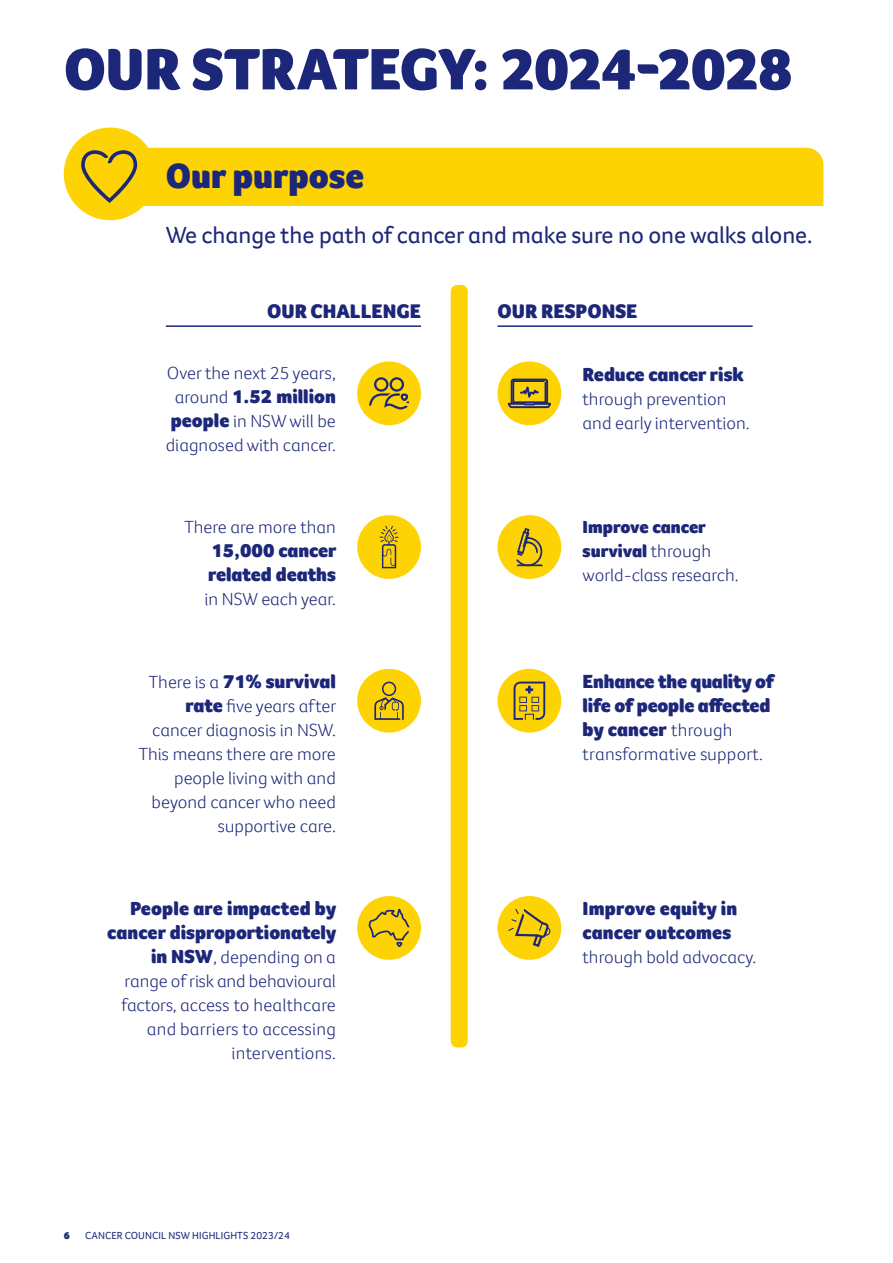
<style>
.page{position:relative;width:893px;height:1263px;background:#fff}
.page>*{position:absolute;margin:0;border:0;box-sizing:border-box;transform-origin:0 0}
.Section_Heading{font:900 60px "Foco CC";letter-spacing:-.03em;color:#1d2779}
.Strat-Header_diagram{font:900 36px "Foco CC App";color:#1d2779}
.Strat-Body_Large{font:24px "Foco CC App";letter-spacing:-.005em;color:#1d2779}
.Strat-sub_head_1{font:900 20.25px "Foco CC App";color:#1d2779}
.Strat-challenge_-_stat{font:900 19.5px/24px "Foco CC App";color:#1d2779}
.Strat-challenge_-_text{font:900 19.5px/24px "Foco CC App";letter-spacing:-.005em;color:#1d2779}
.Strat-challenge_-_stat-2{font:300 18px/24px "Foco CC App";color:#1d2779;text-align:right}
.Strat-challenge_-_text-2{font:300 18px/24px "Foco CC App";color:#1d2779}
.t1{font:10.5px "Foco CC";letter-spacing:.01em;color:#1d2779}
.t2{font:900 10.5px "Foco CC";color:#1d2779}
.s1{font-weight:300;font-size:18px}
.s2{font-weight:900;font-size:19.5px}
.s3{font-weight:900}
</style>
<div class="page">
<div style="left:451px;top:285px;width:17px;height:762px;background:#fed304;border-radius:6px"></div>
<div style="left:497px;top:669px;width:64px;height:64px;background:#fed304;border-radius:50%"></div>
<svg style="left:514px;top:682px;width:31px;height:38px"></svg>
<div style="left:357px;top:669px;width:64px;height:64px;background:#fed304;border-radius:50%"></div>
<svg style="left:374px;top:682px;width:30px;height:38px"></svg>
<div style="left:357px;top:515px;width:64px;height:64px;background:#fed304;border-radius:50%"></div>
<svg style="left:380px;top:526px;width:18px;height:42px"></svg>
<div style="left:497px;top:515px;width:64px;height:64px;background:#fed304;border-radius:50%"></div>
<svg style="left:516px;top:528px;width:27px;height:38px"></svg>
<div style="left:357px;top:896px;width:64px;height:64px;background:#fed304;border-radius:50%"></div>
<svg style="left:369px;top:909px;width:41px;height:38px"></svg>
<div style="left:497px;top:896px;width:64px;height:64px;background:#fed304;border-radius:50%"></div>
<svg style="left:508px;top:909px;width:42px;height:38px"></svg>
<hr style="left:166px;top:325px;width:255px;height:2px;background:#1d2779">
<hr style="left:497px;top:325px;width:256px;height:2px;background:#1d2779">
<div style="left:64px;top:128px;width:92px;height:92px;background:#fed304;border-radius:50%"></div>
<div style="left:81px;top:148px;width:742px;height:58px;background:#fed304"></div>
<div style="left:497px;top:361px;width:64px;height:64px;background:#fed304;border-radius:50%"></div>
<svg style="left:508px;top:379px;width:43px;height:29px"></svg>
<div style="left:357px;top:361px;width:64px;height:64px;background:#fed304;border-radius:50%"></div>
<svg style="left:369px;top:377px;width:40px;height:32px"></svg>
<p class="Section_Heading" style="left:64px;top:29px;width:731px">OUR STRATEGY: 2024-2028</p>
<p class="Strat-Header_diagram" style="left:166px;top:152px;width:200px">Our purpose</p>
<p class="Strat-Body_Large" style="left:166px;top:219px;width:648px">We change the path of cancer and make sure no one walks alone.</p>
<p class="Strat-sub_head_1" style="left:267px;top:298px;width:155px">OUR CHALLENGE</p>
<p class="Strat-sub_head_1" style="left:497px;top:298px;width:141px">OUR RESPONSE</p>
<p class="Strat-challenge_-_stat-2" style="left:167px;top:361px;width:170px">Over the next 25 years,</p>
<p class="Strat-challenge_-_stat" style="left:175px;top:385px;width:163px"><span class="s1">around</span> 1.52 million</p>
<p class="Strat-challenge_-_stat-2" style="left:166px;top:409px;width:172px;text-align:left"><span class="s2">people</span> in NSW will be diagnosed with cancer.</p>
<p class="Strat-challenge_-_stat-2" style="left:184px;top:515px;width:153px">There are more than</p>
<p class="Strat-challenge_-_stat" style="left:208px;top:538px;width:130px">15,000 cancer related deaths</p>
<p class="Strat-challenge_-_stat-2" style="left:204px;top:587px;width:133px">in NSW each year.</p>
<p class="Strat-challenge_-_stat" style="left:149px;top:669px;width:188px"><span class="s1">There is a</span> 71% survival</p>
<p class="Strat-challenge_-_stat-2" style="left:139px;top:694px;width:199px"><span class="s2">rate</span> five years after cancer diagnosis in NSW.<br>This means there are more people living with and beyond cancer who need supportive care.</p>
<p class="Strat-challenge_-_stat" style="left:107px;top:897px;width:231px;text-align:right">People are impacted by cancer disproportionately</p>
<p class="Strat-challenge_-_stat-2" style="left:122px;top:945px;width:216px"><span class="s2">in NSW</span>, depending on a range of risk and behavioural factors, access to healthcare and barriers to accessing interventions.</p>
<p class="t2" style="left:64px;top:1228px;width:8px">6</p>
<p class="t1" style="left:85px;top:1228px;width:206px">CANCER COUNCIL NSW HIGHLIGHTS 2023/24</p>
<p class="Strat-challenge_-_text" style="left:583px;top:362px;width:163px">Reduce cancer risk</p>
<p class="Strat-challenge_-_text-2" style="left:583px;top:387px;width:169px">through prevention and early intervention.</p>
<p class="Strat-challenge_-_text-2" style="left:583px;top:515px;width:158px"><span class="s3">Improve cancer survival</span> through world-class research.</p>
<p class="Strat-challenge_-_text" style="left:583px;top:669px;width:194px">Enhance the quality of life of people affected by cancer <span class="s1">through</span></p>
<p class="Strat-challenge_-_text-2" style="left:583px;top:742px;width:182px">transformative support.</p>
<p class="Strat-challenge_-_text" style="left:583px;top:897px;width:156px">Improve equity in cancer outcomes</p>
<p class="Strat-challenge_-_text-2" style="left:583px;top:945px;width:175px">through bold advocacy.</p>
</div>
